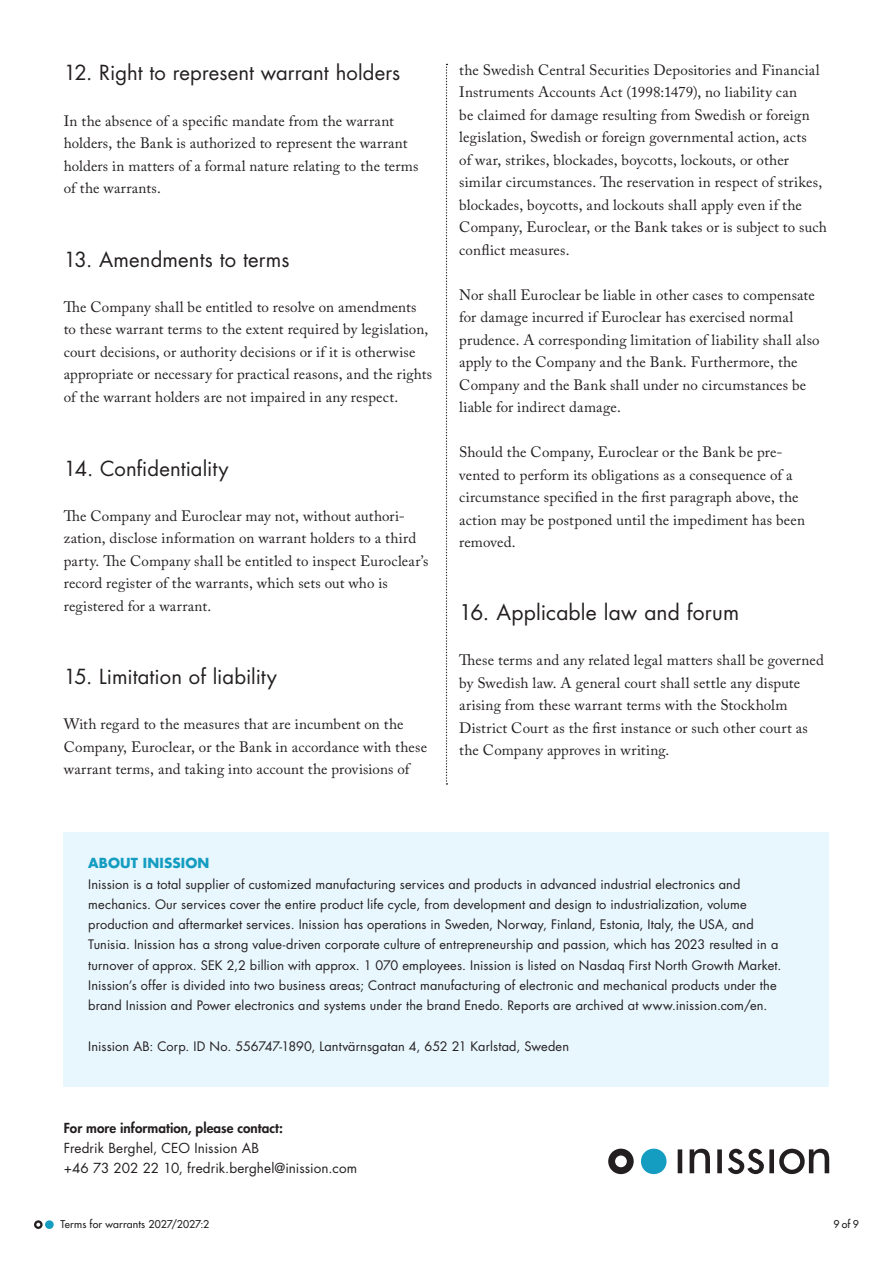
<style>
.page{position:relative;width:893px;height:1263px;background:#fff}
.page>*{position:absolute;margin:0;border:0;box-sizing:border-box;transform-origin:0 0}
.t1{font:21px "Futura Std";letter-spacing:.01em;color:#231f20}
.t2{font:20.25px "Futura Std";letter-spacing:.005em;color:#231f20}
.t3{font:15px/22.5px "Adobe Caslon Pro";letter-spacing:.01em;color:#231f20}
.t4{font:13.5px "Futura Std";letter-spacing:.005em;color:#231f20}
.t5{font:800 13.5px "Futura Std";letter-spacing:.005em;color:#231f20}
.t6{font:700 13.5px "Futura Std";letter-spacing:.015em;color:#149dc1}
.t7{font:12.75px/20.2px "Futura Std";letter-spacing:.01em;color:#231f20}
.t8{font:500 10.5px "Futura Std";letter-spacing:.01em;color:#231f20}
</style>
<div class="page">
<div style="left:45px;top:1220px;width:9px;height:9px;background:#149dc1;border-radius:50%"></div>
<svg style="left:34px;top:1220px;width:9px;height:9px"></svg>
<svg style="left:446px;top:64px;width:1px;height:720px"></svg>
<svg style="left:678px;top:1149px;width:151px;height:25px"></svg>
<div style="left:641px;top:1149px;width:25px;height:25px;background:#149dc1;border-radius:50%"></div>
<svg style="left:608px;top:1149px;width:26px;height:25px"></svg>
<div style="left:64px;top:832px;width:765px;height:254px;background:#e8f6fd"></div>
<p class="t2" style="left:64px;top:60px;width:338px">12. Right to represent warrant holders</p>
<p class="t3" style="left:64px;top:109px;width:356px">In the absence of a specific mandate from the warrant holders, the Bank is authorized to represent the warrant holders in matters of a formal nature relating to the terms of the warrants.</p>
<p class="t2" style="left:64px;top:246px;width:227px">13. Amendments to terms</p>
<p class="t3" style="left:64px;top:295px;width:370px">The Company shall be entitled to resolve on amendments to these warrant terms to the extent required by legislation, court decisions, or authority decisions or if it is otherwise appropriate or necessary for practical reasons, and the rights of the warrant holders are not impaired in any respect.</p>
<p class="t2" style="left:64px;top:455px;width:166px">14. Confidentiality</p>
<p class="t3" style="left:64px;top:504px;width:366px">The Company and Euroclear may not, without authori&shy;zation, disclose information on warrant holders to a third party. The Company shall be entitled to inspect Euroclear’s record register of the warrants, which sets out who is registered for a warrant.</p>
<p class="t2" style="left:64px;top:664px;width:215px">15. Limitation of liability</p>
<p class="t3" style="left:64px;top:713px;width:365px">With regard to the measures that are incumbent on the<br>Company, Euroclear, or the Bank in accordance with these warrant terms, and taking into account the provisions of</p>
<p class="t3" style="left:459px;top:58px;width:369px">the Swedish Central Securities Depositories and Financial Instruments Accounts Act (1998:1479), no liability can<br>be claimed for damage resulting from Swedish or foreign legislation, Swedish or foreign governmental action, acts<br>of war, strikes, blockades, boycotts, lockouts, or other similar circumstances. The reservation in respect of strikes, blockades, boycotts, and lockouts shall apply even if the Company, Euroclear, or the Bank takes or is subject to such conflict measures.</p>
<p class="t3" style="left:459px;top:283px;width:362px">Nor shall Euroclear be liable in other cases to compensate for damage incurred if Euroclear has exercised normal prudence. A corresponding limitation of liability shall also apply to the Company and the Bank. Furthermore, the Company and the Bank shall under no circumstances be liable for indirect damage.</p>
<p class="t3" style="left:459px;top:441px;width:347px">Should the Company, Euroclear or the Bank be pre&shy;vented to perform its obligations as a consequence of a circumstance specified in the first paragraph above, the action may be postponed until the impediment has been removed.</p>
<p class="t1" style="left:459px;top:599px;width:281px">16. Applicable law and forum</p>
<p class="t3" style="left:459px;top:649px;width:366px">These terms and any related legal matters shall be governed by Swedish law. A general court shall settle any dispute arising from these warrant terms with the Stockholm District Court as the first instance or such other court as the Company approves in writing.</p>
<p class="t6" style="left:88px;top:854px;width:123px">ABOUT INISSION</p>
<p class="t7" style="left:88px;top:874px;width:695px">Inission is a total supplier of customized manufacturing services and products in advanced industrial electronics and mechanics. Our services cover the entire product life cycle, from development and design to industrialization, volume production and aftermarket services. Inission has operations in Sweden, Norway, Finland, Estonia, Italy, the USA, and Tunisia. Inission has a strong value-driven corporate culture of entrepreneurship and passion, which has 2023 resulted in a turnover of approx. SEK 2,2 billion with approx. 1 070 employees. Inission is listed on Nasdaq First North Growth Market.<br>Inission’s offer is divided into two business areas; Contract manufacturing of electronic and mechanical products under the brand Inission and Power electronics and systems under the brand Enedo. Reports are archived at www.inission.com/en.</p>
<p class="t7" style="left:88px;top:1036px;width:482px">Inission AB: Corp. ID No. 556747-1890, Lantvärnsgatan 4, 652 21 Karlstad, Sweden</p>
<p class="t5" style="left:64px;top:1119px;width:221px">For more information, please contact:</p>
<p class="t4" style="left:64px;top:1139px;width:197px">Fredrik Berghel, CEO Inission AB</p>
<p class="t4" style="left:64px;top:1160px;width:295px">+46 73 202 22 10, fredrik.berghel@inission.com</p>
<p class="t8" style="left:60px;top:1217px;width:150px">Terms for warrants 2027/2027:2</p>
<p class="t8" style="left:833px;top:1217px;width:27px">9 of 9</p>
</div>
